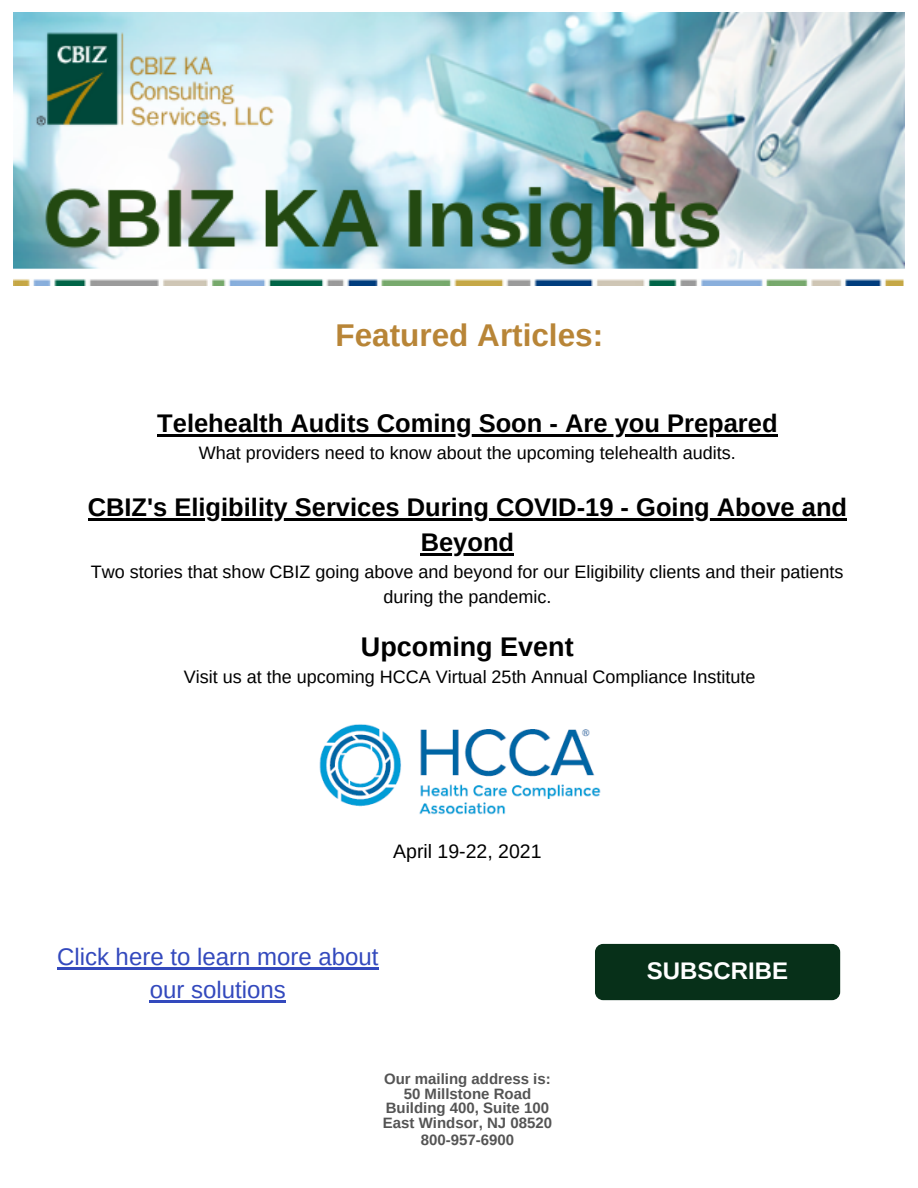
<style>
.page{position:relative;width:918px;height:1188px;background:#fff}
.page>*{position:absolute;margin:0;border:0;box-sizing:border-box;transform-origin:0 0}
.t1{font:700 31.5px "Arimo";color:#b88537}
.t2{font:700 27px "Arimo";color:#000}
.t3{font:700 25.5px/34.8px "Arimo";color:#000;text-align:center}
.t4{font:24px/32.7px "Arimo";color:#3349bd;text-align:center}
.t5{font:700 24px "Arimo";color:#fff}
.t6{font:19.5px "Arimo";color:#000}
.t7{font:18px/24.8px "Arimo";color:#000;text-align:center}
.t8{font:700 15px "Arimo";color:#545454}
</style>
<div class="page">
<img style="left:13px;top:12px;width:891px;height:273px">
<div style="left:595px;top:944px;width:245px;height:56px;background:#073019;border-radius:8px"></div>
<hr style="left:157px;top:434px;width:621px;height:2px;background:#000">
<hr style="left:88px;top:519px;width:79px;height:2px;background:#000">
<hr style="left:167px;top:519px;width:680px;height:2px;background:#000">
<hr style="left:421px;top:553px;width:93px;height:3px;background:#000">
<img style="left:319px;top:724px;width:282px;height:91px">
<hr style="left:57px;top:967px;width:321px;height:3px;background:#3349bd">
<hr style="left:150px;top:1000px;width:136px;height:2px;background:#3349bd">
<p class="t1" style="left:336px;top:317px;width:269px">Featured Articles:</p>
<p class="t3" style="left:157px;top:406px;width:622px">Telehealth Audits Coming Soon - Are you Prepared</p>
<p class="t7" style="left:199px;top:440px;width:538px">What providers need to know about the upcoming telehealth audits.</p>
<p class="t3" style="left:88px;top:490px;width:761px">CBIZ's Eligibility Services During COVID-19 - Going Above and<br>Beyond</p>
<p class="t7" style="left:91px;top:560px;width:754px">Two stories that show CBIZ going above and beyond for our Eligibility clients and their patients during the pandemic.</p>
<p class="t2" style="left:361px;top:631px;width:214px">Upcoming Event</p>
<p class="t7" style="left:184px;top:664px;width:573px">Visit us at the upcoming HCCA Virtual 25th Annual Compliance Institute</p>
<p class="t6" style="left:393px;top:841px;width:150px">April 19-22, 2021</p>
<p class="t4" style="left:57px;top:940px;width:323px">Click here to learn more about our solutions</p>
<p class="t8" style="left:384px;top:1071px;width:168px">Our mailing address is:</p>
<p class="t8" style="left:404px;top:1085px;width:129px">50 Millstone Road</p>
<p class="t8" style="left:386px;top:1100px;width:165px">Building 400, Suite 100</p>
<p class="t8" style="left:383px;top:1115px;width:171px">East Windsor, NJ 08520</p>
<p class="t8" style="left:421px;top:1131px;width:95px">800-957-6900</p>
<p class="t5" style="left:647px;top:957px;width:143px">SUBSCRIBE</p>
</div>
